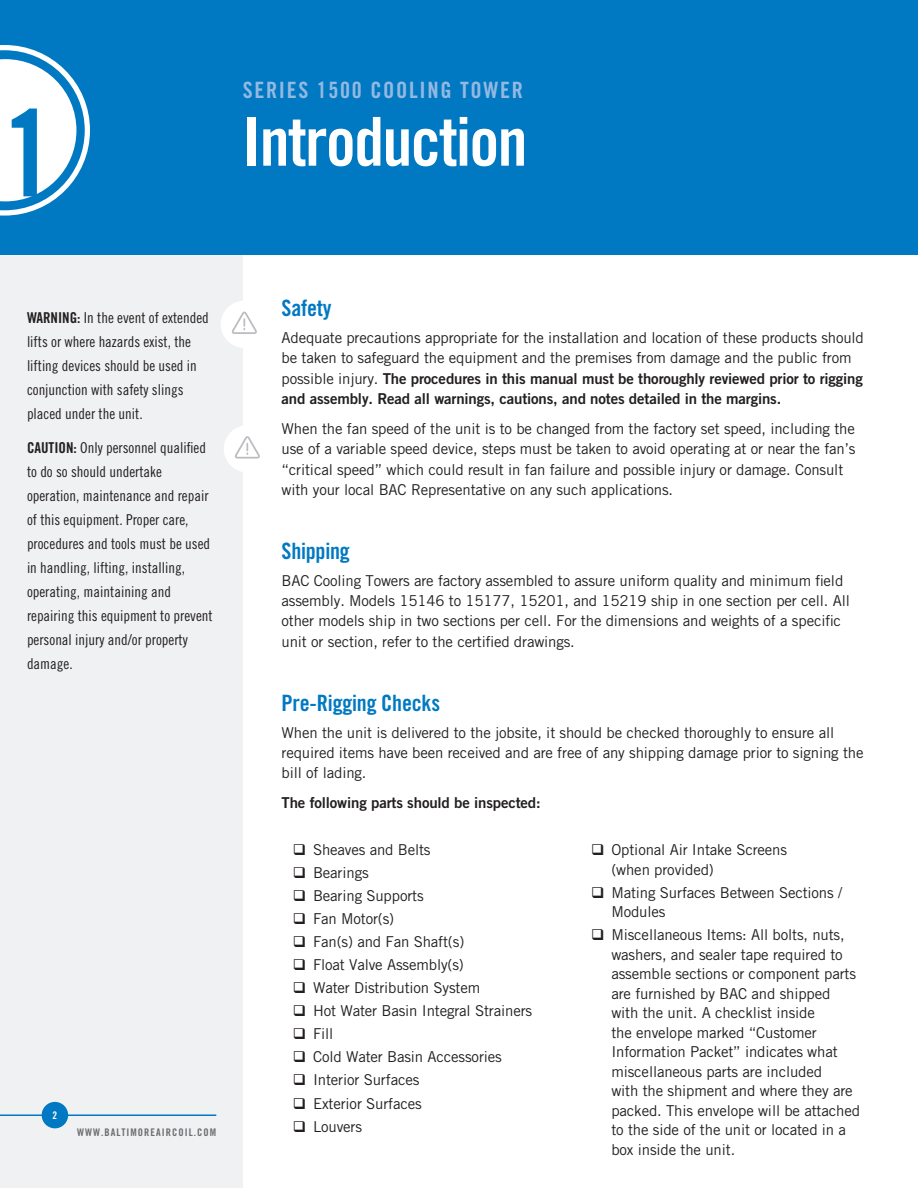
<style>
.page{position:relative;width:918px;height:1188px;background:#fff}
.page>*{position:absolute;margin:0;border:0;box-sizing:border-box;transform-origin:0 0}
.large_number{font:120px "Trade Gothic Bold Cond Twenty";color:#0079c2}
.main_header_white{font:67.5px "Trade Gothic Bold Cond Twenty";letter-spacing:-.025em;color:#fff}
.subhead{font:22.5px "Trade Gothic Bold Cond Twenty";letter-spacing:-.01em;color:#0079c2}
.product_name{font:22.5px "Trade Gothic Bold Cond Twenty";letter-spacing:.075em;color:#94b9e1}
.body{font:15px/19.5px "Trade Gothic";letter-spacing:-.01em;color:#231f20}
.warning_notes_body{font:15px/24px "Trade Gothic Cond Eighteen";color:#231f20}
.body-2{font:15px "Trade Gothic Bold Two";letter-spacing:-.01em;color:#231f20}
.t1{font:10.5px "Trade Gothic Bold Cond Twenty";letter-spacing:.1em;color:#6c6d70}
.t2{font:10.5px "Trade Gothic Bold Cond Twenty";color:#fff}
.s1{font-family:"Trade Gothic Bold Cond Twenty"}
.s2{font-family:"Trade Gothic Bold Two"}
</style>
<div class="page">
<div style="left:0;top:0;width:243px;height:1188px;background:#f0f1f2"></div>
<hr style="left:0;top:1114px;width:216px;height:2px;background:#0079c2">
<div style="left:42px;top:1102px;width:26px;height:26px;background:#0079c2;border-radius:50%"></div>
<div style="left:0;top:0;width:918px;height:255px;background:#0079c2"></div>
<svg style="left:0;top:45px;width:90px;height:171px"></svg>
<div style="left:221px;top:301px;width:47px;height:47px;background:#fff;border-radius:50%"></div>
<svg style="left:232px;top:312px;width:25px;height:22px"></svg>
<div style="left:224px;top:425px;width:47px;height:47px;background:#fff;border-radius:50%"></div>
<svg style="left:235px;top:436px;width:25px;height:23px"></svg>
<p class="large_number" style="left:2px;top:81px;width:55px">1</p>
<p class="product_name" style="left:243px;top:77px;width:282px">SERIES 1500 COOLING TOWER</p>
<p class="main_header_white" style="left:243px;top:101px;width:286px">Introduction</p>
<p class="warning_notes_body" style="left:27px;top:306px;width:183px"><span class="s1">WARNING:</span> In the event of extended lifts or where hazards exist, the lifting devices should be used in conjunction with safety slings placed under the unit.</p>
<p class="warning_notes_body" style="left:27px;top:436px;width:187px"><span class="s1">CAUTION:</span> Only personnel qualified to do so should undertake operation, maintenance and repair of this equipment. Proper care, procedures and tools must be used in handling, lifting, installing, operating, maintaining and repairing this equipment to prevent personal injury and/or property damage.</p>
<p class="t2" style="left:53px;top:1109px;width:6px">2</p>
<p class="t1" style="left:77px;top:1125px;width:141px">WWW.BALTIMOREAIRCOIL.COM</p>
<p class="subhead" style="left:282px;top:294px;width:52px">Safety</p>
<p class="body" style="left:282px;top:327px;width:584px;line-height:20.2px">Adequate precautions appropriate for the installation and location of these products should be taken to safeguard the equipment and the premises from damage and the public from possible injury. <span class="s2">The procedures in this manual must be thoroughly reviewed prior to rigging and assembly. Read all warnings, cautions, and notes detailed in the margins.</span></p>
<p class="body" style="left:282px;top:418px;width:575px;line-height:20.2px">When the fan speed of the unit is to be changed from the factory set speed, including the use of a variable speed device, steps must be taken to avoid operating at or near the fan’s “critical speed” which could result in fan failure and possible injury or damage. Consult with your local BAC Representative on any such applications.</p>
<p class="subhead" style="left:282px;top:537px;width:70px">Shipping</p>
<p class="body" style="left:282px;top:570px;width:570px;line-height:20.2px">BAC Cooling Towers are factory assembled to assure uniform quality and minimum field assembly. Models 15146 to 15177, 15201, and 15219 ship in one section per cell. All other models ship in two sections per cell. For the dimensions and weights of a specific unit or section, refer to the certified drawings.</p>
<p class="subhead" style="left:282px;top:689px;width:160px">Pre-Rigging Checks</p>
<p class="body" style="left:282px;top:722px;width:583px;line-height:20.2px">When the unit is delivered to the jobsite, it should be checked thoroughly to ensure all required items have been received and are free of any shipping damage prior to signing the bill of lading.</p>
<p class="body-2" style="left:282px;top:794px;width:261px">The following parts should be inspected:</p>
<p class="body" style="left:313px;top:840px;width:119px">Sheaves and Belts</p>
<p class="body" style="left:313px;top:863px;width:57px">Bearings</p>
<p class="body" style="left:313px;top:886px;width:112px">Bearing Supports</p>
<p class="body" style="left:313px;top:909px;width:83px">Fan Motor(s)</p>
<p class="body" style="left:313px;top:932px;width:153px">Fan(s) and Fan Shaft(s)</p>
<p class="body" style="left:313px;top:955px;width:152px">Float Valve Assembly(s)</p>
<p class="body" style="left:313px;top:978px;width:169px">Water Distribution System</p>
<p class="body" style="left:313px;top:1001px;width:221px">Hot Water Basin Integral Strainers</p>
<p class="body" style="left:313px;top:1024px;width:22px">Fill</p>
<p class="body" style="left:313px;top:1047px;width:190px">Cold Water Basin Accessories</p>
<p class="body" style="left:313px;top:1070px;width:108px">Interior Surfaces</p>
<p class="body" style="left:313px;top:1093px;width:110px">Exterior Surfaces</p>
<p class="body" style="left:313px;top:1116px;width:51px">Louvers</p>
<p class="body" style="left:611px;top:840px;width:177px">Optional Air Intake Screens (when provided)</p>
<p class="body" style="left:611px;top:883px;width:232px">Mating Surfaces Between Sections /<br>Modules</p>
<p class="body" style="left:611px;top:925px;width:250px">Miscellaneous Items: All bolts, nuts, washers, and sealer tape required to assemble sections or component parts are furnished by BAC and shipped with the unit. A checklist inside<br>the envelope marked “Customer Information Packet” indicates what miscellaneous parts are included<br>with the shipment and where they are packed. This envelope will be attached to the side of the unit or located in a box inside the unit.</p>
</div>
